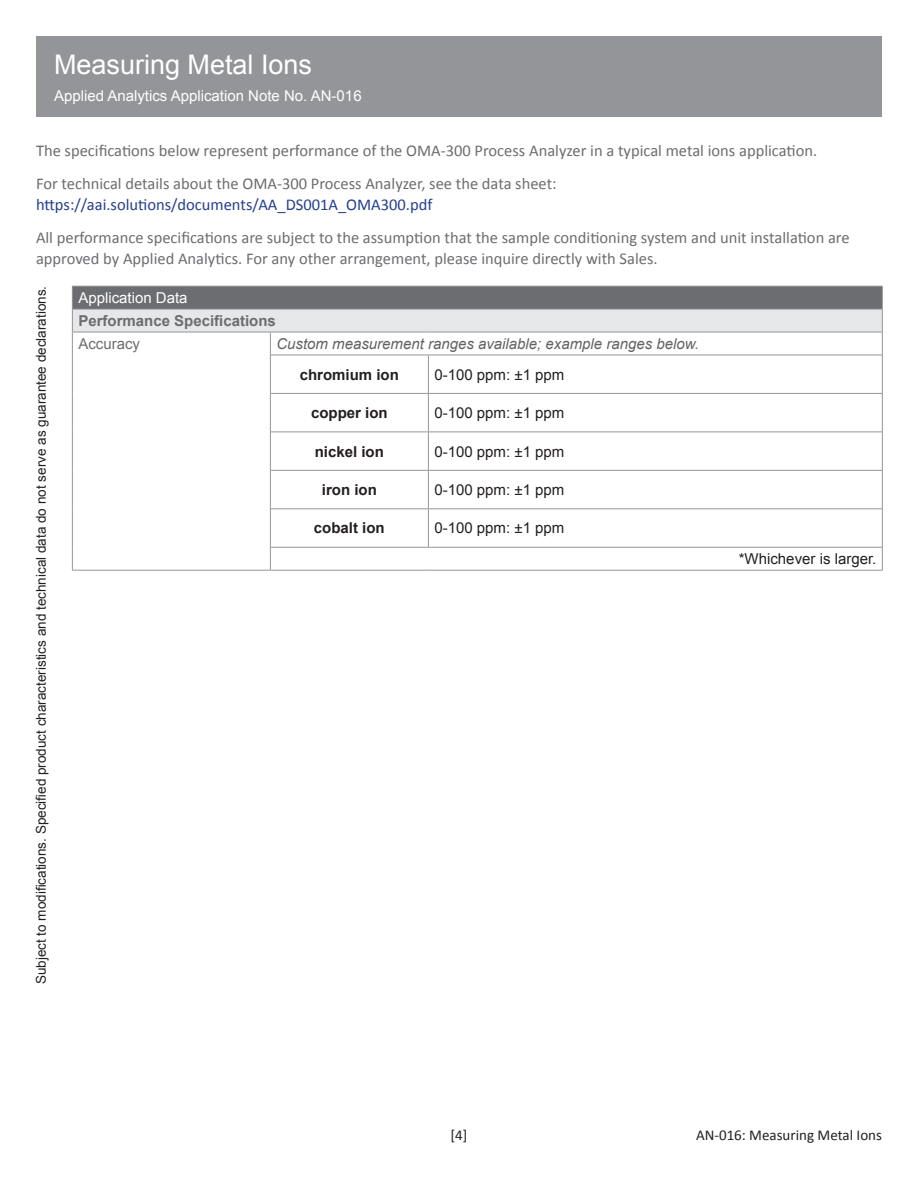
<style>
.page{position:relative;width:918px;height:1188px;background:#fff}
.page>*{position:absolute;margin:0;border:0;box-sizing:border-box;transform-origin:0 0}
.t1{font:27px "Arial";color:#fff}
.Body_Text{font:16.5px/21px "Calibri";color:#6c6d70}
.Body_Text-2{font:16.5px "Calibri";color:#253f8e}
.Spec_Info{font:15px "Arial";color:#231f20}
.Spec_Header{font:15px "Arial";color:#fff}
.t2{font:italic 15px "Arial";color:#636366}
.t3{font:700 15px "Arial";color:#231f20}
.t4{font:15px "Calibri";color:#231f20}
.Spec_Name{font:700 15px "Arial";color:#6c6d70}
.Spec_Name-2{font:15px "Arial";color:#6c6d70}
.Body_Text-3{font:13.5px "Arial";color:#231f20}
</style>
<div class="page">
<div style="left:36px;top:36px;width:846px;height:81px;background:#939598"></div>
<div style="left:72px;top:286px;width:810px;height:23px;background:#6c6d70"></div>
<div style="left:72px;top:309px;width:810px;height:23px;background:#e6e7e9"></div>
<hr style="left:72px;top:309px;width:198px;height:1px;background:#939598">
<hr style="left:270px;top:309px;width:158px;height:1px;background:#939598">
<hr style="left:428px;top:309px;width:455px;height:1px;background:#939598">
<hr style="left:72px;top:286px;width:198px;height:1px;background:#939598">
<hr style="left:270px;top:286px;width:158px;height:1px;background:#939598">
<hr style="left:428px;top:286px;width:455px;height:1px;background:#939598">
<hr style="left:72px;top:332px;width:198px;height:1px;background:#939598">
<hr style="left:270px;top:332px;width:158px;height:1px;background:#939598">
<hr style="left:428px;top:332px;width:455px;height:1px;background:#939598">
<svg style="left:882px;top:287px;width:1px;height:68px"></svg>
<hr style="left:428px;top:355px;width:1px;height:38px;background:#939598">
<hr style="left:882px;top:355px;width:1px;height:38px;background:#939598">
<hr style="left:428px;top:394px;width:1px;height:38px;background:#939598">
<hr style="left:882px;top:393px;width:1px;height:39px;background:#939598">
<hr style="left:428px;top:432px;width:1px;height:38px;background:#939598">
<hr style="left:882px;top:432px;width:1px;height:38px;background:#939598">
<hr style="left:428px;top:471px;width:1px;height:37px;background:#939598">
<hr style="left:882px;top:470px;width:1px;height:39px;background:#939598">
<hr style="left:428px;top:509px;width:1px;height:38px;background:#939598">
<hr style="left:882px;top:509px;width:1px;height:38px;background:#939598">
<svg style="left:72px;top:287px;width:1px;height:68px"></svg>
<svg style="left:270px;top:332px;width:1px;height:23px"></svg>
<hr style="left:72px;top:355px;width:1px;height:38px;background:#939598">
<hr style="left:270px;top:355px;width:1px;height:38px;background:#939598">
<hr style="left:72px;top:393px;width:1px;height:39px;background:#939598">
<hr style="left:270px;top:393px;width:1px;height:39px;background:#939598">
<hr style="left:72px;top:432px;width:1px;height:38px;background:#939598">
<hr style="left:270px;top:432px;width:1px;height:38px;background:#939598">
<hr style="left:72px;top:470px;width:1px;height:39px;background:#939598">
<hr style="left:270px;top:470px;width:1px;height:39px;background:#939598">
<hr style="left:72px;top:509px;width:1px;height:38px;background:#939598">
<hr style="left:270px;top:509px;width:1px;height:38px;background:#939598">
<svg style="left:72px;top:547px;width:1px;height:23px"></svg>
<svg style="left:270px;top:547px;width:1px;height:23px"></svg>
<svg style="left:882px;top:547px;width:1px;height:23px"></svg>
<hr style="left:271px;top:355px;width:157px;height:1px;background:#939598">
<hr style="left:428px;top:355px;width:454px;height:1px;background:#939598">
<hr style="left:271px;top:393px;width:157px;height:1px;background:#939598">
<hr style="left:428px;top:393px;width:454px;height:1px;background:#939598">
<hr style="left:271px;top:432px;width:157px;height:1px;background:#939598">
<hr style="left:428px;top:432px;width:454px;height:1px;background:#939598">
<hr style="left:271px;top:470px;width:157px;height:1px;background:#939598">
<hr style="left:428px;top:470px;width:454px;height:1px;background:#939598">
<hr style="left:271px;top:508px;width:157px;height:1px;background:#939598">
<hr style="left:428px;top:508px;width:454px;height:1px;background:#939598">
<hr style="left:271px;top:547px;width:157px;height:1px;background:#939598">
<hr style="left:428px;top:547px;width:454px;height:1px;background:#939598">
<hr style="left:72px;top:570px;width:198px;height:1px;background:#939598">
<hr style="left:270px;top:570px;width:158px;height:1px;background:#939598">
<hr style="left:428px;top:570px;width:455px;height:1px;background:#939598">
<h1 class="t1" style="left:54px;top:46px;width:260px">Measuring Metal Ions</h1>
<p class="Spec_Header" style="left:54px;top:86px;width:309px">Applied Analytics Application Note No. AN-016</p>
<p class="Body_Text" style="left:36px;top:140px;width:783px">The specifications below represent performance of the OMA-300 Process Analyzer in a typical metal ions application.</p>
<p class="Body_Text" style="left:36px;top:173px;width:522px">For technical details about the OMA-300 Process Analyzer, see the data sheet:</p>
<p class="Body_Text-2" style="left:36px;top:194px;width:398px">https://aai.solutions/documents/AA_DS001A_OMA300.pdf</p>
<p class="Body_Text" style="left:36px;top:227px;width:815px">All performance specifications are subject to the assumption that the sample conditioning system and unit installation are approved by Applied Analytics. For any other arrangement, please inquire directly with Sales.</p>
<p class="Body_Text-3" style="left:32px;top:984px;width:700px;rotate:-90deg">Subject to modifications. Specified product characteristics and technical data do not serve as guarantee declarations.</p>
<p class="Spec_Header" style="left:78px;top:288px;width:111px">Application Data</p>
<p class="Spec_Name" style="left:78px;top:311px;width:199px">Performance Specifications</p>
<p class="Spec_Name-2" style="left:78px;top:334px;width:63px">Accuracy</p>
<p class="t2" style="left:276px;top:334px;width:424px">Custom measurement ranges available; example ranges below.</p>
<p class="t3" style="left:300px;top:364px;width:101px">chromium ion</p>
<p class="Spec_Info" style="left:434px;top:365px;width:131px">0-100 ppm: ±1 ppm</p>
<p class="t3" style="left:311px;top:403px;width:78px">copper ion</p>
<p class="Spec_Info" style="left:434px;top:403px;width:131px">0-100 ppm: ±1 ppm</p>
<p class="t3" style="left:315px;top:441px;width:71px">nickel ion</p>
<p class="Spec_Info" style="left:434px;top:441px;width:131px">0-100 ppm: ±1 ppm</p>
<p class="t3" style="left:322px;top:480px;width:57px">iron ion</p>
<p class="Spec_Info" style="left:434px;top:480px;width:131px">0-100 ppm: ±1 ppm</p>
<p class="t3" style="left:314px;top:518px;width:72px">cobalt ion</p>
<p class="Spec_Info" style="left:434px;top:518px;width:131px">0-100 ppm: ±1 ppm</p>
<p class="Spec_Info" style="left:739px;top:549px;width:139px">*Whichever is larger.</p>
<p class="t4" style="left:451px;top:1125px;width:18px">[4]</p>
<p class="t4" style="left:696px;top:1125px;width:187px">AN-016: Measuring Metal Ions</p>
</div>
